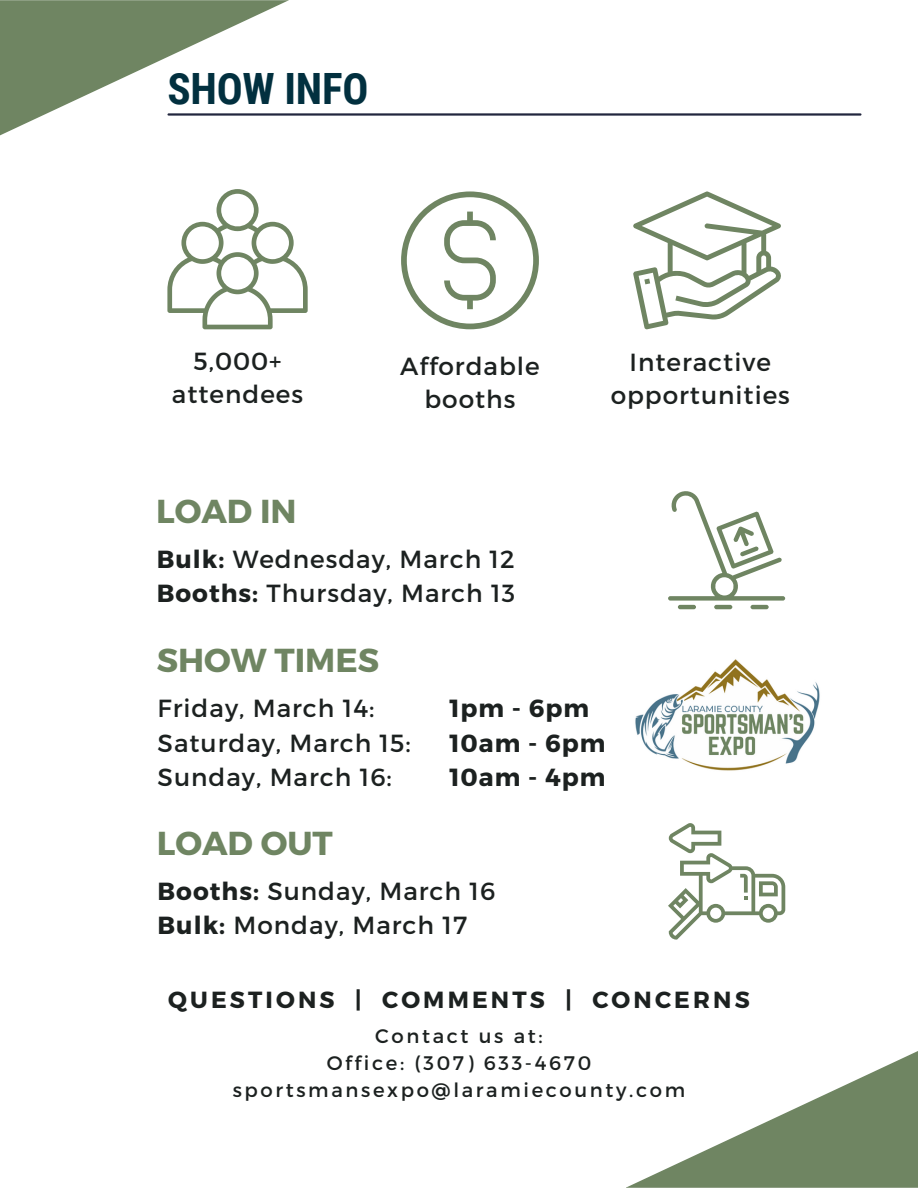
<style>
.page{position:relative;width:918px;height:1188px;background:#fff}
.page>*{position:absolute;margin:0;border:0;box-sizing:border-box;transform-origin:0 0}
.t1{font:700 43.2px "Roboto Condensed";letter-spacing:-.005em;color:#02303f}
.t2{font:700 33.15px "Montserrat";color:#6f8562}
.t3{font:24.75px/34.5px "Montserrat";letter-spacing:.04em;color:#1c2120}
.t4{font:700 24.75px/34.5px "Montserrat";letter-spacing:.04em;color:#1c2120}
.t5{font:700 23.4px "Montserrat";letter-spacing:.135em;color:#1c2120}
.t6{font:19.65px "Montserrat";letter-spacing:.135em;color:#1c2120}
.s1{font-weight:700}
</style>
<div class="page">
<hr style="left:169px;top:113px;width:691px;height:3px;background:#22263e">
<svg style="left:0;top:1px;width:288px;height:135px;fill:#6f8562"></svg>
<svg style="left:0;top:0;width:289px;height:1px"></svg>
<svg style="left:627px;top:1051px;width:291px;height:136px"></svg>
<svg style="left:626px;top:1187px;width:292px;height:1px"></svg>
<svg style="left:668px;top:491px;width:117px;height:110px"></svg>
<hr style="left:678px;top:605px;width:18px;height:4px;background:#6f8562;border-radius:2px">
<hr style="left:714px;top:605px;width:18px;height:4px;background:#6f8562;border-radius:2px">
<hr style="left:751px;top:605px;width:18px;height:4px;background:#6f8562;border-radius:2px">
<svg style="left:668px;top:823px;width:117px;height:117px"></svg>
<img style="left:635px;top:659px;width:185px;height:112px">
<svg style="left:167px;top:189px;width:141px;height:140px"></svg>
<svg style="left:401px;top:191px;width:138px;height:138px"></svg>
<svg style="left:633px;top:191px;width:148px;height:138px"></svg>
<p class="t1" style="left:167px;top:64px;width:203px">SHOW INFO</p>
<h4 class="t3" style="left:172px;top:343px;width:133px;line-height:33.8px;text-align:center">5,000+ attendees</h4>
<p class="t3" style="left:400px;top:348px;width:141px;line-height:33.8px;text-align:center">Affordable booths</p>
<p class="t3" style="left:611px;top:344px;width:181px;line-height:33.8px;text-align:center">Interactive opportunities</p>
<h5 class="t2" style="left:156px;top:489px;width:142px">LOAD IN</h5>
<h2 class="t3" style="left:157px;top:541px;width:360px"><span class="s1">Bulk:</span> Wednesday, March 12<br><span class="s1">Booths:</span> Thursday, March 13</h2>
<p class="t2" style="left:157px;top:639px;width:224px">SHOW TIMES</p>
<h2 class="t3" style="left:158px;top:690px;width:255px">Friday, March 14:<br>Saturday, March 15:<br>Sunday, March 16:</h2>
<h5 class="t4" style="left:449px;top:690px;width:158px">1pm - 6pm<br>10am - 6pm<br>10am - 4pm</h5>
<h5 class="t2" style="left:157px;top:821px;width:177px">LOAD OUT</h5>
<p class="t3" style="left:158px;top:873px;width:339px"><span class="s1">Booths:</span> Sunday, March 16<br><span class="s1">Bulk:</span> Monday, March 17</p>
<h5 class="t5" style="left:168px;top:984px;width:583px">QUESTIONS | COMMENTS | CONCERNS</h5>
<h1 class="t6" style="left:375px;top:1023px;width:169px">Contact us at:</h1>
<p class="t6" style="left:327px;top:1050px;width:266px">Office: (307) 633-4670</p>
<p class="t6" style="left:233px;top:1078px;width:454px">sportsmansexpo@laramiecounty.com</p>
</div>
